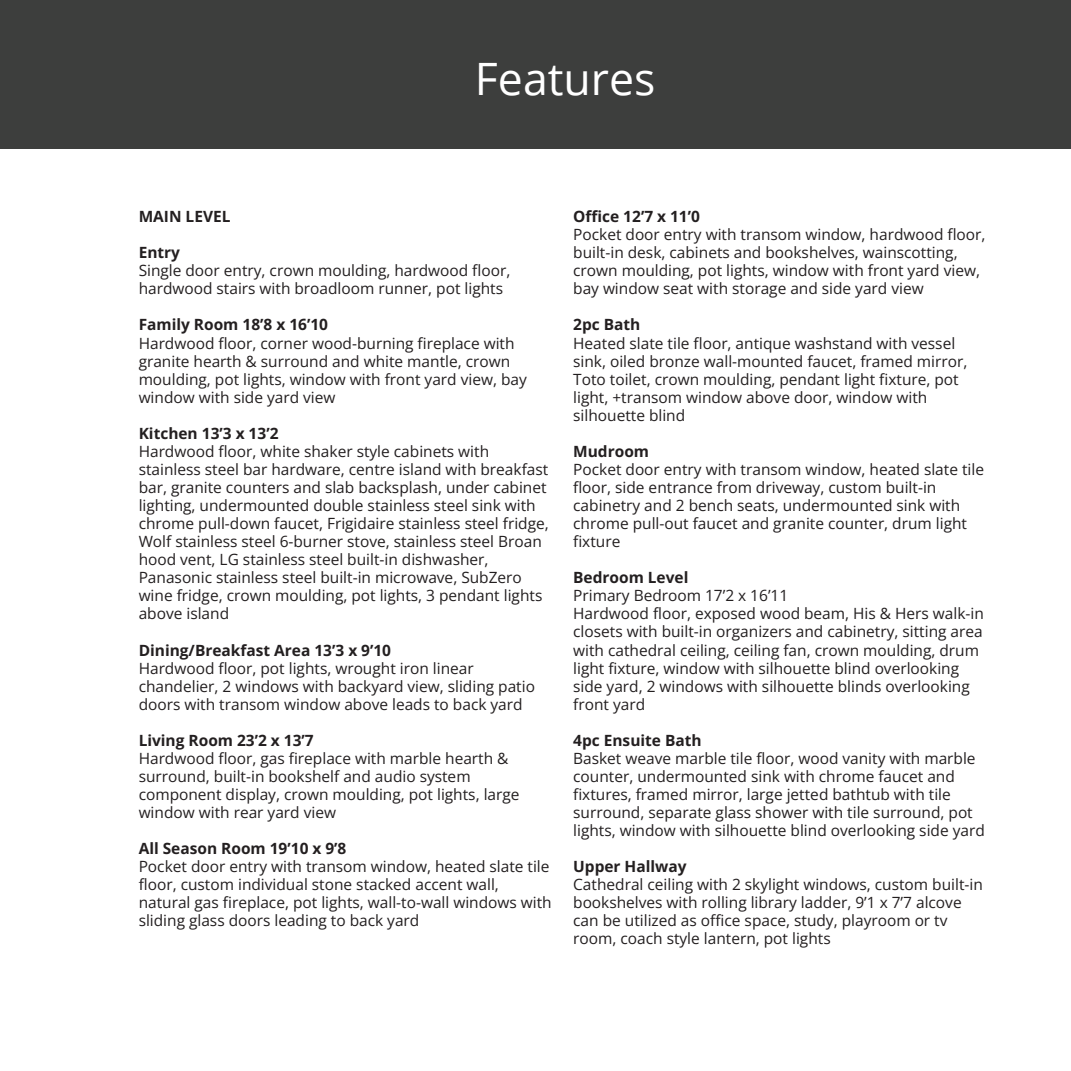
<style>
.page{position:relative;width:1071px;height:1071px;background:#fff}
.page>*{position:absolute;margin:0;border:0;box-sizing:border-box;transform-origin:0 0}
.t1{font:44.62px "Open Sans";color:#fff}
.t2{font:15.4px/18px "Open Sans";color:#231f20}
.t3{font:700 15.4px "Open Sans";color:#231f20}
</style>
<div class="page">
<div style="left:0;top:0;width:1071px;height:148px;background:#3d3e3d"></div>
<h1 class="t1" style="left:475px;top:47px;width:182px">Features</h1>
<h2 class="t3" style="left:139px;top:206px;width:93px">MAIN LEVEL</h2>
<p class="t3" style="left:139px;top:242px;width:43px">Entry</p>
<p class="t2" style="left:139px;top:261px;width:373px">Single door entry, crown moulding, hardwood floor, hardwood stairs with broadloom runner, pot lights</p>
<p class="t3" style="left:139px;top:314px;width:191px">Family Room 18’8 x 16’10</p>
<p class="t2" style="left:139px;top:334px;width:390px">Hardwood floor, corner wood-burning fireplace with granite hearth &amp; surround and white mantle, crown moulding, pot lights, window with front yard view, bay window with side yard view</p>
<p class="t3" style="left:139px;top:422px;width:141px">Kitchen 13’3 x 13’2</p>
<p class="t2" style="left:139px;top:442px;width:412px">Hardwood floor, white shaker style cabinets with stainless steel bar hardware, centre island with breakfast bar, granite counters and slab backsplash, under cabinet lighting, undermounted double stainless steel sink with chrome pull-down faucet, Frigidaire stainless steel fridge, Wolf stainless steel 6-burner stove, stainless steel Broan hood vent, LG stainless steel built-in dishwasher, Panasonic stainless steel built-in microwave, SubZero wine fridge, crown moulding, pot lights, 3 pendant lights above island</p>
<p class="t3" style="left:139px;top:639px;width:254px">Dining/Breakfast Area 13’3 x 9’10</p>
<p class="t2" style="left:139px;top:659px;width:398px">Hardwood floor, pot lights, wrought iron linear chandelier, 2 windows with backyard view, sliding patio doors with transom window above leads to back yard</p>
<p class="t3" style="left:139px;top:729px;width:177px">Living Room 23’2 x 13’7</p>
<p class="t2" style="left:139px;top:749px;width:382px">Hardwood floor, gas fireplace with marble hearth &amp; surround, built-in bookshelf and audio system component display, crown moulding, pot lights, large window with rear yard view</p>
<p class="t3" style="left:139px;top:838px;width:209px">All Season Room 19’10 x 9’8</p>
<p class="t2" style="left:139px;top:857px;width:415px">Pocket door entry with transom window, heated slate tile floor, custom individual stone stacked accent wall, natural gas fireplace, pot lights, wall-to-wall windows with sliding glass doors leading to back yard</p>
<p class="t3" style="left:573px;top:206px;width:128px">Office 12’7 x 11’0</p>
<p class="t2" style="left:573px;top:225px;width:414px">Pocket door entry with transom window, hardwood floor, built-in desk, cabinets and bookshelves, wainscotting, crown moulding, pot lights, window with front yard view, bay window seat with storage and side yard view</p>
<p class="t3" style="left:573px;top:314px;width:69px">2pc Bath</p>
<p class="t2" style="left:573px;top:334px;width:396px">Heated slate tile floor, antique washstand with vessel sink, oiled bronze wall-mounted faucet, framed mirror, Toto toilet, crown moulding, pendant light fixture, pot light, +transom window above door, window with silhouette blind</p>
<p class="t3" style="left:573px;top:440px;width:77px">Mudroom</p>
<p class="t2" style="left:573px;top:460px;width:412px">Pocket door entry with transom window, heated slate tile floor, side entrance from driveway, custom built-in cabinetry and 2 bench seats, undermounted sink with chrome pull-out faucet and granite counter, drum light fixture</p>
<p class="t3" style="left:573px;top:567px;width:117px">Bedroom Level</p>
<p class="t2" style="left:573px;top:586px;width:217px">Primary Bedroom 17’2 x 16’11</p>
<p class="t2" style="left:573px;top:604px;width:412px">Hardwood floor, exposed wood beam, His &amp; Hers walk-in closets with built-in organizers and cabinetry, sitting area with cathedral ceiling, ceiling fan, crown moulding, drum light fixture, window with silhouette blind overlooking side yard, 2 windows with silhouette blinds overlooking front yard</p>
<p class="t3" style="left:573px;top:729px;width:130px">4pc Ensuite Bath</p>
<p class="t2" style="left:573px;top:749px;width:413px">Basket weave marble tile floor, wood vanity with marble counter, undermounted sink with chrome faucet and fixtures, framed mirror, large jetted bathtub with tile surround, separate glass shower with tile surround, pot lights, window with silhouette blind overlooking side yard</p>
<p class="t3" style="left:573px;top:856px;width:115px">Upper Hallway</p>
<p class="t2" style="left:573px;top:875px;width:411px">Cathedral ceiling with 2 skylight windows, custom built-in bookshelves with rolling library ladder, 9’1 x 7’7 alcove can be utilized as office space, study, playroom or tv room, coach style lantern, pot lights</p>
</div>
